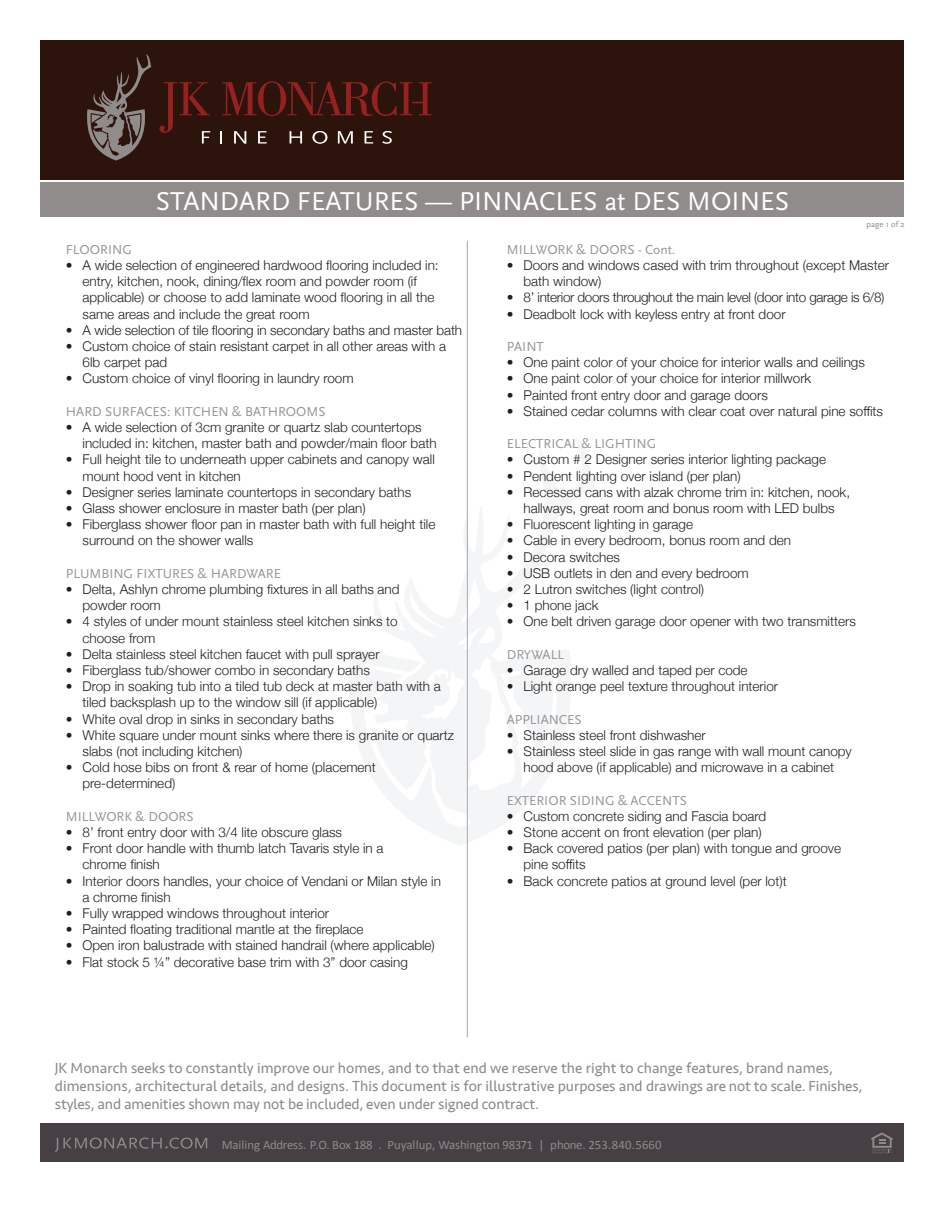
<style>
.page{position:relative;width:945px;height:1215px;background:#fff}
.page>*{position:absolute;margin:0;border:0;box-sizing:border-box;transform-origin:0 0}
.t1{font:27px "Scala Sans OT";color:#fff}
.t2{font:15px/18px "Seravek";color:#8e8c8a}
.t3{font:300 13.5px/16.2px "Helvetica Neue";color:#231f20}
.t4{font:13.5px "Scala Sans OT";color:#939598}
.t5{font:300 13.5px "Helvetica Neue";letter-spacing:-.025em;color:#231f20}
.t6{font:12.75px "Calibri";color:#8e8c8a}
.t7{font:8.55px "Scala Sans OT";color:#8f8c8b}
</style>
<div class="page">
<svg style="left:349px;top:439px;width:246px;height:407px"></svg>
<div style="left:40px;top:183px;width:864px;height:34px;background:#8f8c8b"></div>
<div style="left:40px;top:40px;width:864px;height:139px;background:#2c140c"></div>
<hr style="left:467px;top:241px;width:1px;height:796px;background:#a8a9ad">
<svg style="left:220px;top:131px;width:2px;height:13px"></svg>
<svg style="left:234px;top:131px;width:12px;height:13px"></svg>
<svg style="left:258px;top:131px;width:9px;height:13px"></svg>
<svg style="left:290px;top:131px;width:12px;height:13px"></svg>
<svg style="left:312px;top:131px;width:15px;height:13px"></svg>
<svg style="left:338px;top:131px;width:15px;height:13px"></svg>
<svg style="left:365px;top:131px;width:8px;height:13px"></svg>
<svg style="left:382px;top:131px;width:10px;height:13px"></svg>
<svg style="left:159px;top:82px;width:51px;height:62px"></svg>
<svg style="left:222px;top:81px;width:209px;height:35px"></svg>
<svg style="left:87px;top:54px;width:64px;height:107px"></svg>
<div style="left:40px;top:1123px;width:864px;height:39px;background:#463f44"></div>
<svg style="left:871px;top:1132px;width:22px;height:21px"></svg>
<svg style="left:55px;top:1137px;width:152px;height:15px"></svg>
<h1 class="t1" style="left:156px;top:187px;width:635px">STANDARD FEATURES — PINNACLES at DES MOINES</h1>
<p class="t7" style="left:866px;top:220px;width:40px">page 1 of 2</p>
<p class="t4" style="left:66px;top:242px;width:68px">FLOORING</p>
<p class="t3" style="left:83px;top:256px;width:358px;text-indent:-17px">• A wide selection of engineered hardwood flooring included in: entry, kitchen, nook, dining/flex room and powder room (if applicable) or choose to add laminate wood flooring in all the same areas and include the great room</p>
<p class="t3" style="left:66px;top:321px;width:398px">• A wide selection of tile flooring in secondary baths and master bath</p>
<p class="t3" style="left:83px;top:337px;width:365px;text-indent:-17px">• Custom choice of stain resistant carpet in all other areas with a<br>6lb carpet pad</p>
<p class="t3" style="left:66px;top:370px;width:289px">• Custom choice of vinyl flooring in laundry room</p>
<p class="t4" style="left:66px;top:404px;width:261px">HARD SURFACES: KITCHEN &amp; BATHROOMS</p>
<p class="t3" style="left:83px;top:418px;width:356px;text-indent:-17px">• A wide selection of 3cm granite or quartz slab countertops included in: kitchen, master bath and powder/main floor bath</p>
<p class="t3" style="left:83px;top:451px;width:354px;text-indent:-17px">• Full height tile to underneath upper cabinets and canopy wall mount hood vent in kitchen</p>
<p class="t3" style="left:66px;top:483px;width:347px">• Designer series laminate countertops in secondary baths</p>
<p class="t3" style="left:66px;top:499px;width:301px">• Glass shower enclosure in master bath (per plan)</p>
<p class="t3" style="left:83px;top:515px;width:354px;text-indent:-17px">• Fiberglass shower floor pan in master bath with full height tile surround on the shower walls</p>
<p class="t4" style="left:66px;top:566px;width:217px">PLUMBING FIXTURES &amp; HARDWARE</p>
<p class="t3" style="left:83px;top:580px;width:319px;text-indent:-17px">• Delta, Ashlyn chrome plumbing fixtures in all baths and powder room</p>
<p class="t3" style="left:83px;top:613px;width:317px;text-indent:-17px">• 4 styles of under mount stainless steel kitchen sinks to choose from</p>
<p class="t3" style="left:66px;top:645px;width:315px">• Delta stainless steel kitchen faucet with pull sprayer</p>
<p class="t3" style="left:66px;top:661px;width:305px">• Fiberglass tub/shower combo in secondary baths</p>
<p class="t3" style="left:83px;top:677px;width:360px;text-indent:-17px">• Drop in soaking tub into a tiled tub deck at master bath with a tiled backsplash up to the window sill (if applicable)</p>
<p class="t3" style="left:66px;top:710px;width:270px">• White oval drop in sinks in secondary baths</p>
<p class="t3" style="left:83px;top:726px;width:373px;text-indent:-17px">• White square under mount sinks where there is granite or quartz slabs (not including kitchen)</p>
<p class="t3" style="left:83px;top:758px;width:295px;text-indent:-17px">• Cold hose bibs on front &amp; rear of home (placement pre-determined)</p>
<p class="t4" style="left:66px;top:809px;width:129px">MILLWORK &amp; DOORS</p>
<p class="t3" style="left:66px;top:823px;width:278px">• 8’ front entry door with 3/4 lite obscure glass</p>
<p class="t3" style="left:83px;top:839px;width:303px;text-indent:-17px">• Front door handle with thumb latch Tavaris style in a chrome finish</p>
<p class="t3" style="left:83px;top:872px;width:360px;text-indent:-17px">• Interior doors handles, your choice of Vendani or Milan style in a chrome finish</p>
<p class="t3" style="left:66px;top:904px;width:265px">• Fully wrapped windows throughout interior</p>
<p class="t3" style="left:66px;top:920px;width:299px">• Painted floating traditional mantle at the fireplace</p>
<p class="t3" style="left:66px;top:937px;width:371px">• Open iron balustrade with stained handrail (where applicable)</p>
<p class="t3" style="left:66px;top:953px;width:344px">• Flat stock 5 ¼” decorative base trim with 3” door casing</p>
<p class="t4" style="left:507px;top:242px;width:170px">MILLWORK &amp; DOORS - Cont.</p>
<p class="t3" style="left:524px;top:256px;width:367px;text-indent:-17px">• Doors and windows cased with trim throughout (except Master bath window)</p>
<p class="t5" style="left:507px;top:287px;width:379px">• 8’ interior doors throughout the main level (door into garage is 6/8)</p>
<p class="t3" style="left:507px;top:305px;width:280px">• Deadbolt lock with keyless entry at front door</p>
<p class="t4" style="left:507px;top:339px;width:38px">PAINT</p>
<p class="t3" style="left:507px;top:353px;width:360px">• One paint color of your choice for interior walls and ceilings</p>
<p class="t3" style="left:507px;top:370px;width:306px">• One paint color of your choice for interior millwork</p>
<p class="t3" style="left:507px;top:386px;width:263px">• Painted front entry door and garage doors</p>
<p class="t3" style="left:507px;top:402px;width:378px">• Stained cedar columns with clear coat over natural pine soffits</p>
<p class="t4" style="left:507px;top:437px;width:151px">ELECTRICAL &amp; LIGHTING</p>
<p class="t3" style="left:507px;top:451px;width:321px">• Custom # 2 Designer series interior lighting package</p>
<p class="t3" style="left:507px;top:467px;width:235px">• Pendent lighting over island (per plan)</p>
<p class="t3" style="left:507px;top:483px;width:345px;text-align:center">• Recessed cans with alzak chrome trim in: kitchen, nook, hallways, great room and bonus room with LED bulbs</p>
<p class="t3" style="left:507px;top:515px;width:188px">• Fluorescent lighting in garage</p>
<p class="t3" style="left:507px;top:532px;width:286px">• Cable in every bedroom, bonus room and den</p>
<p class="t3" style="left:507px;top:548px;width:115px">• Decora switches</p>
<p class="t3" style="left:507px;top:564px;width:243px">• USB outlets in den and every bedroom</p>
<p class="t3" style="left:507px;top:580px;width:199px">• 2 Lutron switches (light control)</p>
<p class="t3" style="left:507px;top:596px;width:93px">• 1 phone jack</p>
<p class="t3" style="left:507px;top:613px;width:351px">• One belt driven garage door opener with two transmitters</p>
<p class="t4" style="left:507px;top:647px;width:59px">DRYWALL</p>
<p class="t3" style="left:507px;top:661px;width:242px">• Garage dry walled and taped per code</p>
<p class="t3" style="left:507px;top:677px;width:273px">• Light orange peel texture throughout interior</p>
<p class="t4" style="left:507px;top:712px;width:76px">APPLIANCES</p>
<p class="t3" style="left:507px;top:726px;width:200px">• Stainless steel front dishwasher</p>
<p class="t3" style="left:507px;top:742px;width:346px;text-align:center">• Stainless steel slide in gas range with wall mount canopy hood above (if applicable) and microwave in a cabinet</p>
<p class="t4" style="left:507px;top:793px;width:182px">EXTERIOR SIDING &amp; ACCENTS</p>
<p class="t3" style="left:507px;top:807px;width:261px">• Custom concrete siding and Fascia board</p>
<p class="t3" style="left:507px;top:823px;width:256px">• Stone accent on front elevation (per plan)</p>
<p class="t3" style="left:524px;top:839px;width:319px;text-indent:-17px">• Back covered patios (per plan) with tongue and groove pine soffits</p>
<p class="t3" style="left:507px;top:872px;width:281px">• Back concrete patios at ground level (per lot)t</p>
<p class="t2" style="left:55px;top:1059px;width:809px">JK Monarch seeks to constantly improve our homes, and to that end we reserve the right to change features, brand names, dimensions, architectural details, and designs. This document is for illustrative purposes and drawings are not to scale. Finishes, styles, and amenities shown may not be included, even under signed contract.</p>
<p class="t6" style="left:222px;top:1136px;width:441px">Mailing Address. P.O. Box 188 . Puyallup, Washington 98371 | phone. 253.840.5660</p>
</div>
